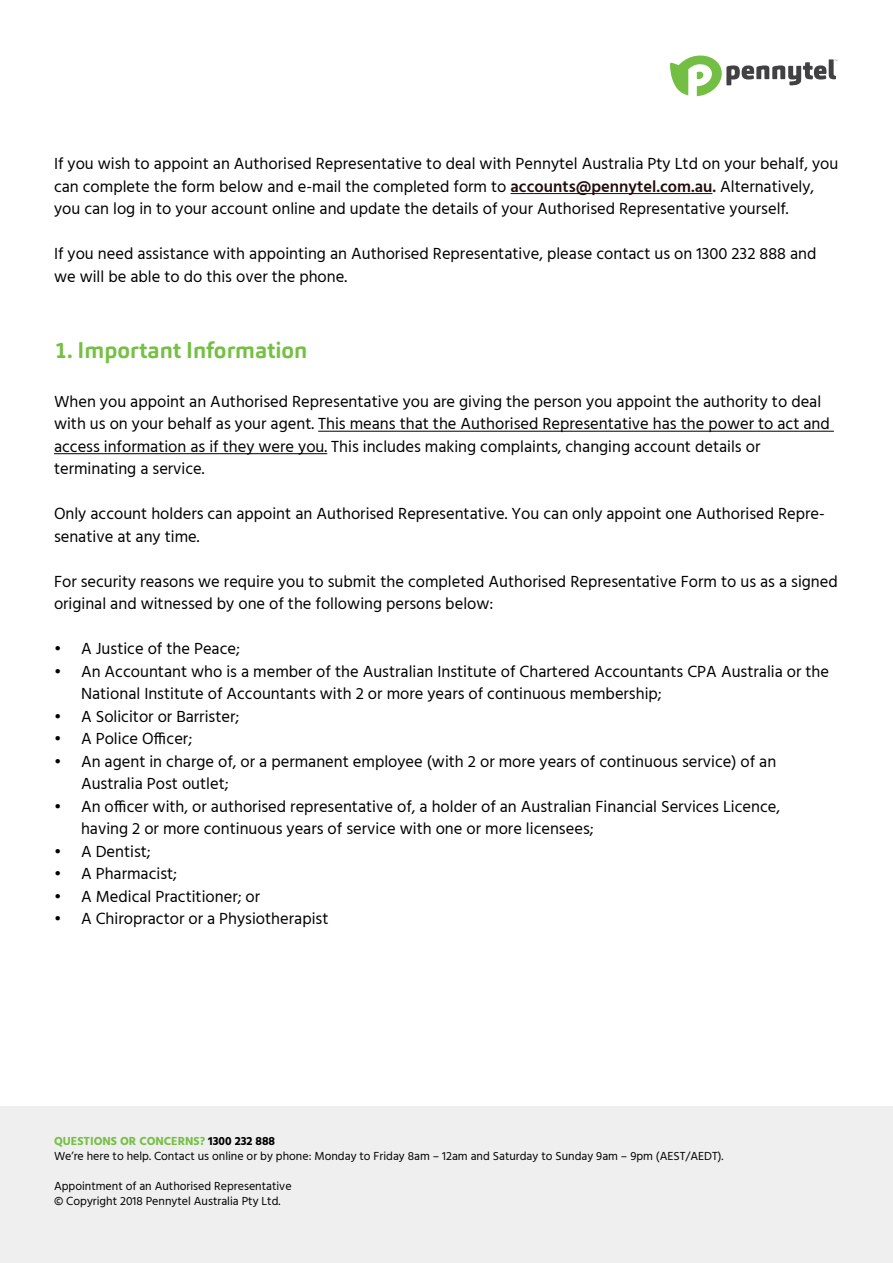
<style>
.page{position:relative;width:893px;height:1263px;background:#fff}
.page>*{position:absolute;margin:0;border:0;box-sizing:border-box;transform-origin:0 0}
.t1{font:700 22.5px "Carnas";color:#75c044}
.t2{font:16.5px/22.5px "Hind";color:#000}
.t3{font:12px/15px "Hind";color:#000}
.s1{font-weight:600;color:#230c0c}
.s2{font-weight:600;color:#220c0d}
.s3{font-weight:700;color:#75c044}
.s4{font-weight:700}
</style>
<div class="page">
<div style="left:0;top:1106px;width:893px;height:157px;background:#efefef"></div>
<svg style="left:670px;top:56px;width:167px;height:40px"></svg>
<hr style="left:511px;top:193px;width:201px;height:1px;background:#230c0c">
<hr style="left:318px;top:431px;width:516px;height:1px;background:#000">
<hr style="left:54px;top:453px;width:273px;height:1px;background:#000">
<p class="t2" style="left:54px;top:153px;width:786px">If you wish to appoint an Authorised Representative to deal with Pennytel Australia Pty Ltd on your behalf, you can complete the form below and e-mail the completed form to <span class="s1">accounts@pennytel.com.au</span><span class="s2">.</span> Alternatively, you can log in to your account online and update the details of your Authorised Representative yourself.</p>
<p class="t2" style="left:54px;top:243px;width:764px">If you need assistance with appointing an Authorised Representative, please contact us on 1300 232 888 and we will be able to do this over the phone.</p>
<h1 class="t1" style="left:54px;top:335px;width:255px">1. Important Information</h1>
<p class="t2" style="left:54px;top:391px;width:777px">When you appoint an Authorised Representative you are giving the person you appoint the authority to deal with us on your behalf as your agent. This means that the Authorised Representative has the power to act and access information as if they were you. This includes making complaints, changing account details or terminating a service.</p>
<p class="t2" style="left:54px;top:503px;width:772px">Only account holders can appoint an Authorised Representative. You can only appoint one Authorised Repre&shy;senative at any time.</p>
<p class="t2" style="left:54px;top:571px;width:785px">For security reasons we require you to submit the completed Authorised Representative Form to us as a signed original and witnessed by one of the following persons below:</p>
<p class="t2" style="left:54px;top:638px;width:187px">• A Justice of the Peace;</p>
<p class="t2" style="left:81px;top:661px;width:750px;text-indent:-27px">• An Accountant who is a member of the Australian Institute of Chartered Accountants CPA Australia or the<br>National Institute of Accountants with 2 or more years of continuous membership;</p>
<p class="t2" style="left:54px;top:706px;width:187px">• A Solicitor or Barrister;</p>
<p class="t2" style="left:54px;top:728px;width:140px">• A Police Officer;</p>
<p class="t2" style="left:81px;top:751px;width:697px;text-indent:-27px">• An agent in charge of, or a permanent employee (with 2 or more years of continuous service) of an<br>Australia Post outlet;</p>
<p class="t2" style="left:81px;top:796px;width:701px;text-indent:-27px">• An officer with, or authorised representative of, a holder of an Australian Financial Services Licence, having 2 or more continuous years of service with one or more licensees;</p>
<p class="t2" style="left:54px;top:841px;width:98px">• A Dentist;</p>
<p class="t2" style="left:54px;top:863px;width:124px">• A Pharmacist;</p>
<p class="t2" style="left:54px;top:886px;width:208px">• A Medical Practitioner; or</p>
<p class="t2" style="left:54px;top:908px;width:276px">• A Chiropractor or a Physiotherapist</p>
<p class="t3" style="left:54px;top:1134px;width:671px"><span class="s3">QUESTIONS OR CONCERNS?</span> <span class="s4">1300 232 888<br></span>We’re here to help. Contact us online or by phone: Monday to Friday 8am – 12am and Saturday to Sunday 9am – 9pm (AEST/AEDT).</p>
<p class="t3" style="left:54px;top:1179px;width:239px">Appointment of an Authorised Representative © Copyright 2018 Pennytel Australia Pty Ltd.</p>
</div>
